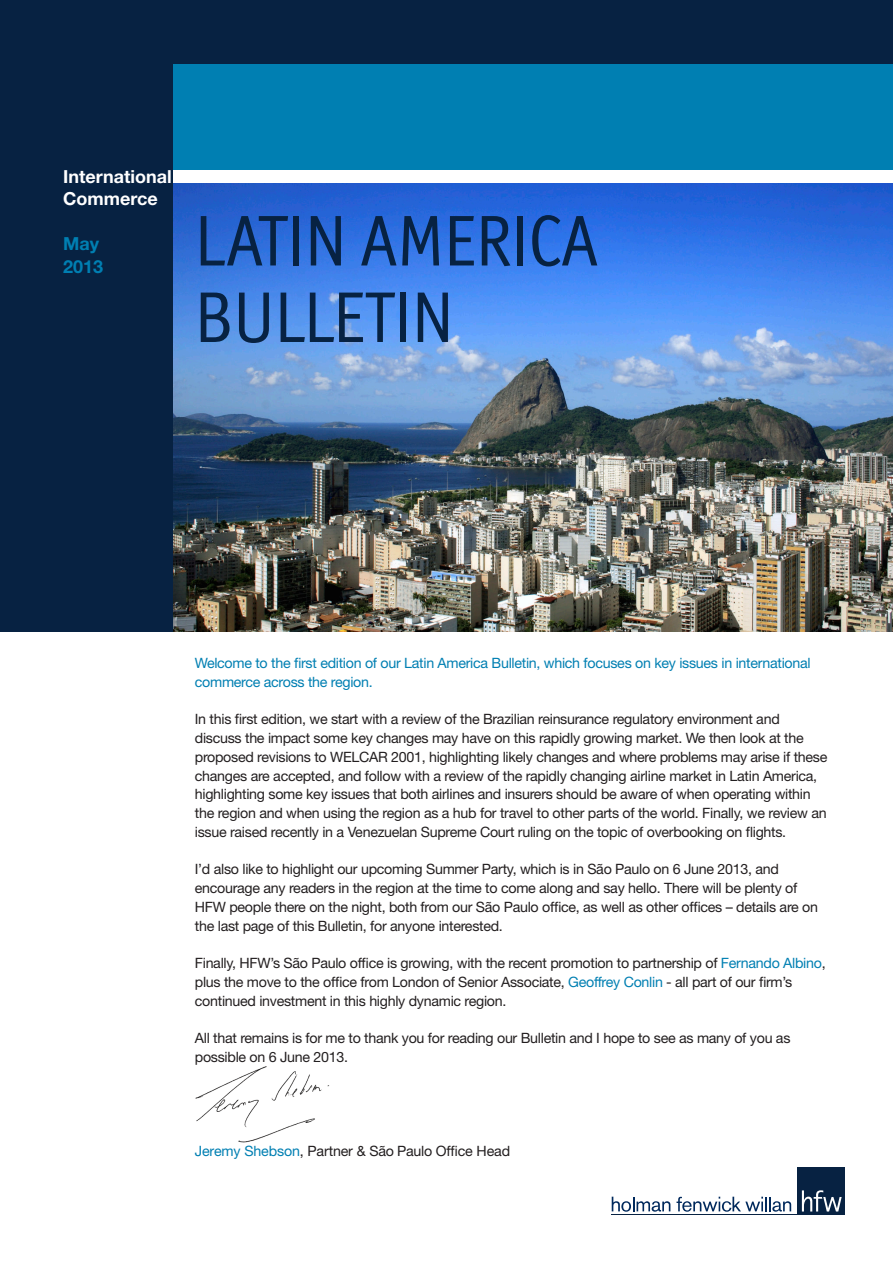
<style>
.page{position:relative;width:893px;height:1263px;background:#fff}
.page>*{position:absolute;margin:0;border:0;box-sizing:border-box;transform-origin:0 0}
.t1{font:72px/76.5px "Officina Display ITC";color:#072242}
.t2{font:700 18px/22.5px "Helvetica Neue LT";color:#fff}
.t3{font:700 18px "Helvetica Neue LT";color:#007fb2}
.t4{font:14.25px/18.8px "Helvetica Neue LT";letter-spacing:-.02em;color:#231f20}
.t5{font:14.25px/18.8px "Helvetica Neue LT";letter-spacing:-.02em;color:#007fb2}
.s1{color:#007fb2}
</style>
<div class="page">
<div style="left:0;top:0;width:893px;height:631px;background:#072242"></div>
<div style="left:174px;top:64px;width:719px;height:563px;background:#007fb2"></div>
<img style="left:174px;top:183px;width:719px;height:448px">
<div style="left:797px;top:1167px;width:48px;height:48px;background:#072242"></div>
<svg style="left:612px;top:1197px;width:58px;height:15px"></svg>
<svg style="left:676px;top:1197px;width:115px;height:15px"></svg>
<svg style="left:802px;top:1190px;width:40px;height:21px"></svg>
<hr style="left:611px;top:1214px;width:234px;height:1px;background:#072242">
<div style="left:174px;top:170px;width:719px;height:13px;background:#fff"></div>
<img style="left:195px;top:1066px;width:135px;height:77px">
<p class="t2" style="left:63px;top:165px;width:110px">International<br>Commerce</p>
<p class="t3" style="left:63px;top:233px;width:37px">May</p>
<p class="t3" style="left:63px;top:255px;width:42px">2013</p>
<p class="t1" style="left:195px;top:202px;width:405px">LATIN AMERICA<br>BULLETIN</p>
<p class="t5" style="left:195px;top:653px;width:617px">Welcome to the first edition of our Latin America Bulletin, which focuses on key issues in international commerce across the region.</p>
<p class="t4" style="left:195px;top:710px;width:634px">In this first edition, we start with a review of the Brazilian reinsurance regulatory environment and discuss the impact some key changes may have on this rapidly growing market. We then look at the proposed revisions to WELCAR 2001, highlighting likely changes and where problems may arise if these changes are accepted, and follow with a review of the rapidly changing airline market in Latin America, highlighting some key issues that both airlines and insurers should be aware of when operating within the region and when using the region as a hub for travel to other parts of the world. Finally, we review an issue raised recently in a Venezuelan Supreme Court ruling on the topic of overbooking on flights.</p>
<p class="t4" style="left:195px;top:860px;width:625px">I’d also like to highlight our upcoming Summer Party, which is in São Paulo on 6 June 2013, and encourage any readers in the region at the time to come along and say hello. There will be plenty of HFW people there on the night, both from our São Paulo office, as well as other offices – details are on the last page of this Bulletin, for anyone interested.</p>
<p class="t4" style="left:195px;top:953px;width:632px">Finally, HFW’s São Paulo office is growing, with the recent promotion to partnership of <span class="s1">Fernando Albino</span>, plus the move to the office from London of Senior Associate, <span class="s1">Geoffrey Conlin</span> - all part of our firm’s continued investment in this highly dynamic region.</p>
<p class="t4" style="left:195px;top:1028px;width:597px">All that remains is for me to thank you for reading our Bulletin and I hope to see as many of you as possible on 6 June 2013.</p>
<p class="t4" style="left:195px;top:1141px;width:317px"><span class="s1">Jeremy Shebson</span>, Partner &amp; São Paulo Office Head</p>
</div>
